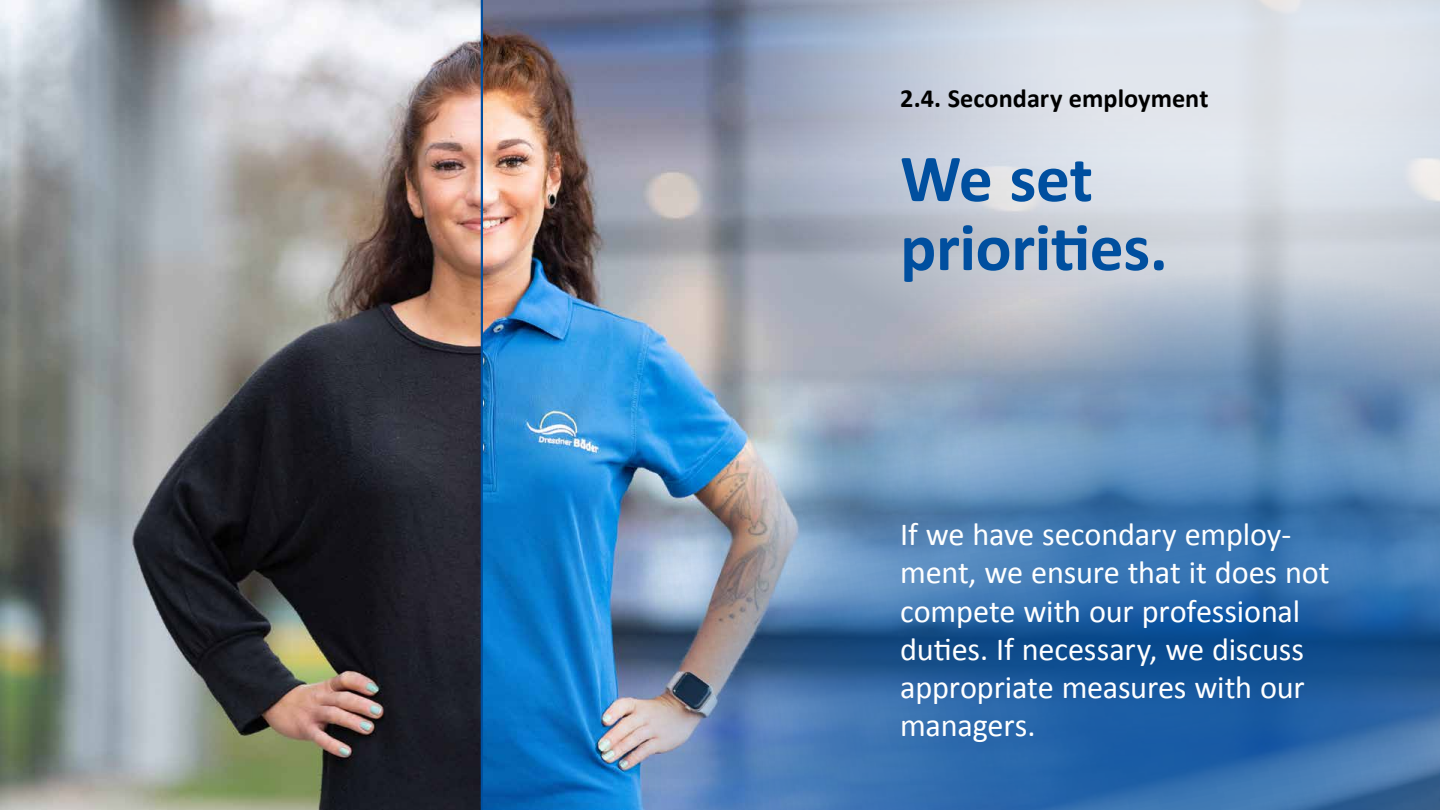
<style>
.page{position:relative;width:1440px;height:810px;background:#fff}
.page>*{position:absolute;margin:0;border:0;box-sizing:border-box;transform-origin:0 0}
.t1{font:700 67.5px/69px "Calibri";letter-spacing:-.005em;color:#004f9f}
.t2{font:32.25px/38.2px "Calibri";letter-spacing:-.005em;color:#fff}
.t3{font:700 26.25px "Calibri";color:#000}
</style>
<div class="page">
<img style="left:0;top:0;width:702px;height:810px">
<hr style="left:481px;top:0;width:2px;height:810px;background:#004f9f">
<svg style="left:702px;top:0;width:738px;height:224px"></svg>
<img style="left:552px;top:224px;width:888px;height:586px">
<p class="t3" style="left:900px;top:79px;width:310px">2.4. Secondary employment</p>
<h1 class="t1" style="left:900px;top:142px;width:269px">We set priorities.</h1>
<p class="t2" style="left:900px;top:515px;width:431px">If we have secondary employ&shy;ment, we ensure that it does not compete with our professional duties. If necessary, we discuss appropriate measures with our managers.</p>
</div>
